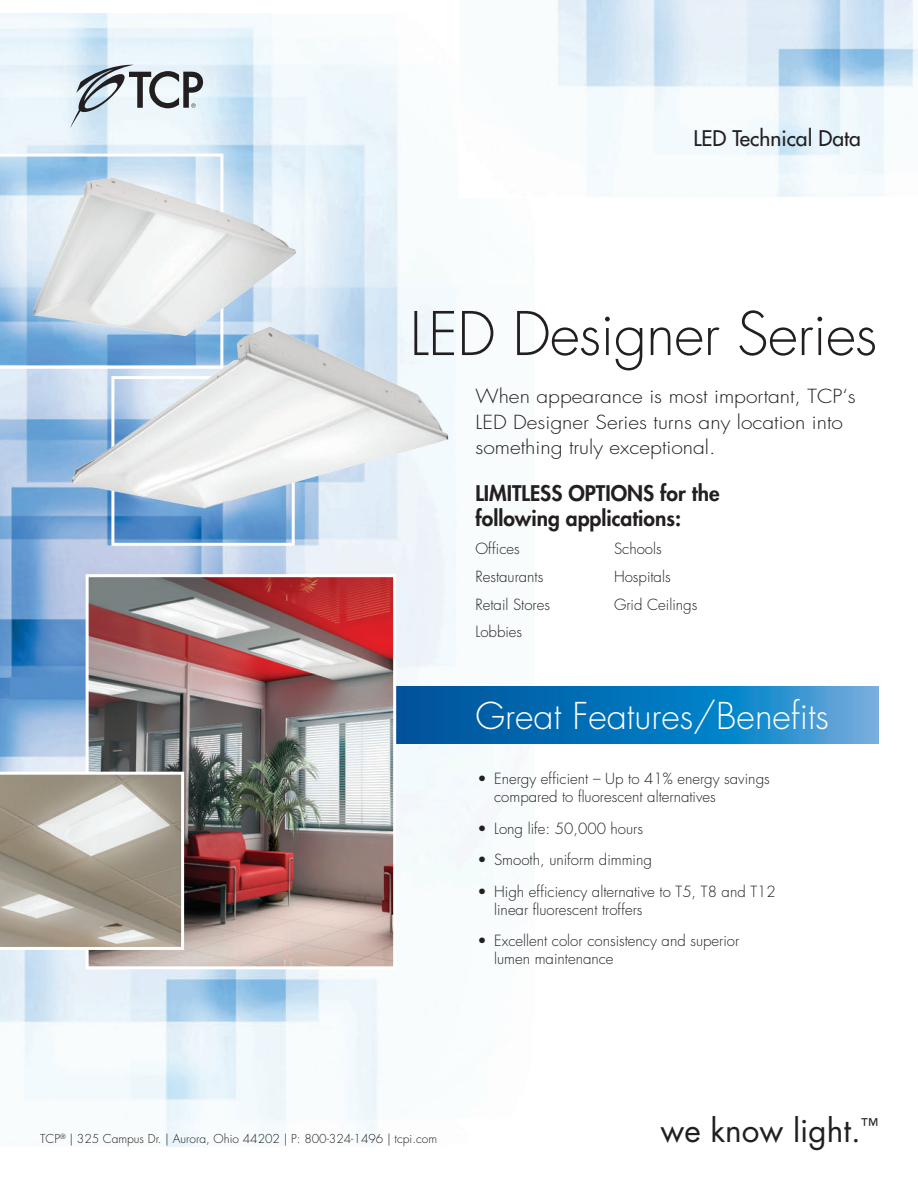
<style>
.page{position:relative;width:918px;height:1188px;background:#fff}
.page>*{position:absolute;margin:0;border:0;box-sizing:border-box;transform-origin:0 0}
.t1{font:300 58.5px "Futura Std";letter-spacing:-.01em;color:#231f20}
.t2{font:300 36px "Futura Std";color:#fff}
.t3{font:31.5px "Futura Std";color:#231f20}
.t4{font:800 21px/25.5px "Futura Std";color:#231f20}
.t5{font:500 21px "Futura Std";color:#231f20}
.t6{font:300 18.9px/25.5px "Futura Std";color:#231f20;scale:1.11 1}
.t7{font:300 15px/18px "Futura Std";color:#231f20}
.t8{font:300 12px "Futura Std";color:#231f20}
</style>
<div class="page">
<img style="left:0;top:14px;width:534px;height:1133px">
<img style="left:459px;top:0;width:459px;height:198px">
<img style="left:0;top:13px;width:1px;height:141px">
<svg style="left:396px;top:687px;width:482px;height:57px;background:#1378bb"></svg>
<img style="left:90px;top:578px;width:302px;height:387px">
<div style="left:86px;top:574px;width:310px;height:395px;border:3px solid #fff"></div>
<svg style="left:0;top:154px;width:223px;height:215px;background:#b3d2ec"></svg>
<div style="left:111px;top:376px;width:184px;height:170px;border:3px solid #fff"></div>
<svg style="left:70px;top:65px;width:133px;height:63px;background:#bbc4cb"></svg>
<img style="left:57px;top:318px;width:402px;height:205px">
<img style="left:25px;top:170px;width:275px;height:171px">
<svg style="left:0;top:772px;width:184px;height:178px;background:#aea89b"></svg>
<p class="t5" style="left:693px;top:125px;width:169px">LED Technical Data</p>
<p class="t1" style="left:410px;top:298px;width:469px">LED Designer Series</p>
<p class="t6" style="left:476px;top:384px;width:344px">When appearance is most important, TCP‘s<br>LED Designer Series turns any location into something truly exceptional.</p>
<p class="t4" style="left:476px;top:480px;width:246px">LIMITLESS OPTIONS for the following applications:</p>
<p class="t7" style="left:476px;top:540px;width:46px">Offices</p>
<p class="t7" style="left:476px;top:568px;width:69px">Restaurants</p>
<p class="t7" style="left:476px;top:596px;width:76px">Retail Stores</p>
<p class="t7" style="left:476px;top:623px;width:48px">Lobbies</p>
<p class="t7" style="left:614px;top:540px;width:49px">Schools</p>
<p class="t7" style="left:614px;top:568px;width:58px">Hospitals</p>
<p class="t7" style="left:614px;top:596px;width:85px">Grid Ceilings</p>
<p class="t2" style="left:476px;top:694px;width:355px">Great Features/Benefits</p>
<p class="t7" style="left:494px;top:770px;width:277px;text-indent:-16px">• Energy efficient – Up to 41% energy savings compared to fluorescent alternatives</p>
<p class="t7" style="left:478px;top:820px;width:167px">• Long life: 50,000 hours</p>
<p class="t7" style="left:478px;top:851px;width:176px">• Smooth, uniform dimming</p>
<p class="t7" style="left:494px;top:883px;width:283px;text-indent:-16px">• High efficiency alternative to T5, T8 and T12 linear fluorescent troffers</p>
<p class="t7" style="left:494px;top:932px;width:247px;text-indent:-16px">• Excellent color consistency and superior lumen maintenance</p>
<p class="t8" style="left:40px;top:1131px;width:398px">TCP<sup>®</sup> | 325 Campus Dr. | Aurora, Ohio 44202 | P: 800-324-1496 | tcpi.com</p>
<p class="t3" style="left:660px;top:1111px;width:219px">we know light.<sup>™</sup></p>
</div>
